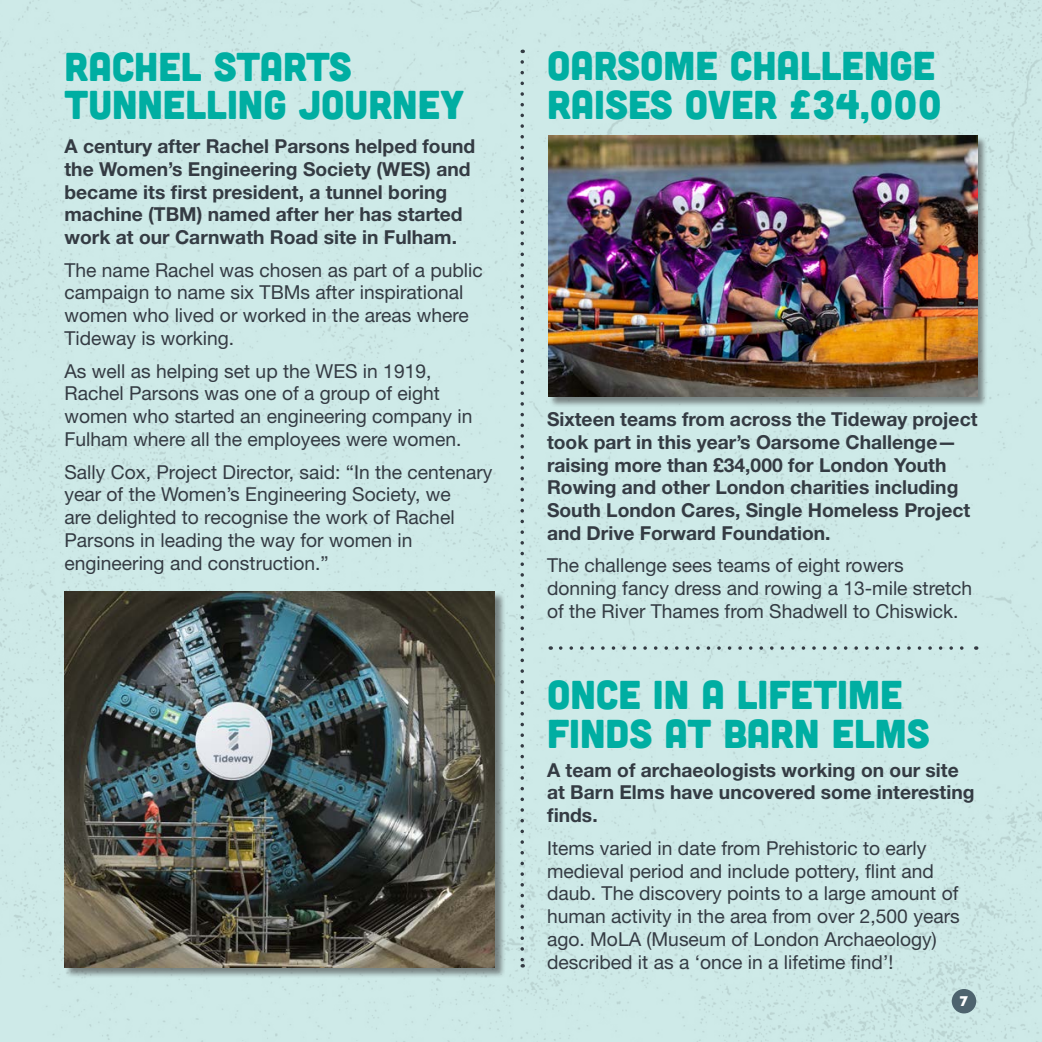
<style>
.page{position:relative;width:1042px;height:1042px;background:#cde9e7}
.page>*{position:absolute;margin:0;border:0;box-sizing:border-box;transform-origin:0 0}
.t1{font:40.25px/38.5px "Cubano";color:#00aea2}
.t2{font:40.25px/38.5px "Cubano";color:#00aea2}
.t3{font:19.25px/22.8px "Helvetica Neue LT Std";color:#343b43}
.t4{font:700 19.25px/22.8px "Helvetica Neue LT Std";color:#343b43}
.t5{font:14px "Cubano";color:#fff}
.s1{font-style:inherit}
</style>
<div class="page">
<div style="left:952px;top:989px;width:24px;height:24px;background:#4d636e;border-radius:50%"></div>
<div style="left:64px;top:592px;width:441px;height:386px;background:#231f20;opacity:.5"></div>
<img style="left:64px;top:592px;width:431px;height:375px">
<svg style="left:520px;top:62px;width:4px;height:905px;background:#aac1c2"></svg>
<svg style="left:560px;top:646px;width:416px;height:4px;background:#aac1c2"></svg>
<div style="left:548px;top:135px;width:440px;height:272px;background:#231f20;opacity:.5"></div>
<img style="left:548px;top:135px;width:429px;height:262px">
<h1 class="t1" style="left:64px;top:45px;width:401px">RACHEL STARTS<br>TUNNELLING JOURNEY</h1>
<p class="t4" style="left:64px;top:134px;width:412px">A century after Rachel Parsons helped found the Women’s Engineering Society (WES) and became its first president, a tunnel boring machine (TBM) named after her has started work at our Carnwath Road site in Fulham.</p>
<p class="t3" style="left:64px;top:258px;width:420px">The name Rachel was chosen as part of a public campaign to name six TBMs after inspirational women who lived or worked in the areas where Tideway is working.</p>
<p class="t3" style="left:64px;top:359px;width:409px">As well as helping set up the WES in 1919, Rachel Parsons was one of a group of eight women who started an engineering company in Fulham where all the employees were women.</p>
<p class="t3" style="left:64px;top:460px;width:429px">Sally Cox, Project Director, said: “In the centenary year of the Women’s Engineering Society, we<br>are delighted to recognise the work of Rachel Parsons in leading the way for women in engineering and construction.”</p>
<h1 class="t1" style="left:547px;top:45px;width:396px">OARSOME CHALLENGE<br>RAISES OVER <span class="s1">£</span>34,000</h1>
<p class="t4" style="left:547px;top:407px;width:432px">Sixteen teams from across the Tideway project took part in this year’s Oarsome Challenge— raising more than £34,000 for London Youth Rowing and other London charities including South London Cares, Single Homeless Project and Drive Forward Foundation.</p>
<p class="t3" style="left:547px;top:554px;width:427px">The challenge sees teams of eight rowers donning fancy dress and rowing a 13-mile stretch of the River Thames from Shadwell to Chiswick.</p>
<h1 class="t2" style="left:547px;top:674px;width:384px">ONCE IN A LIFETIME<br>FINDS AT BARN ELMS</h1>
<p class="t4" style="left:547px;top:758px;width:429px">A team of archaeologists working on our site at Barn Elms have uncovered some interesting finds.</p>
<p class="t3" style="left:547px;top:836px;width:414px">Items varied in date from Prehistoric to early medieval period and include pottery, flint and daub. The discovery points to a large amount of human activity in the area from over 2,500 years ago. MoLA (Museum of London Archaeology) described it as a ‘once in a lifetime find’!</p>
<p class="t5" style="left:961px;top:992px;width:9px">7</p>
</div>
